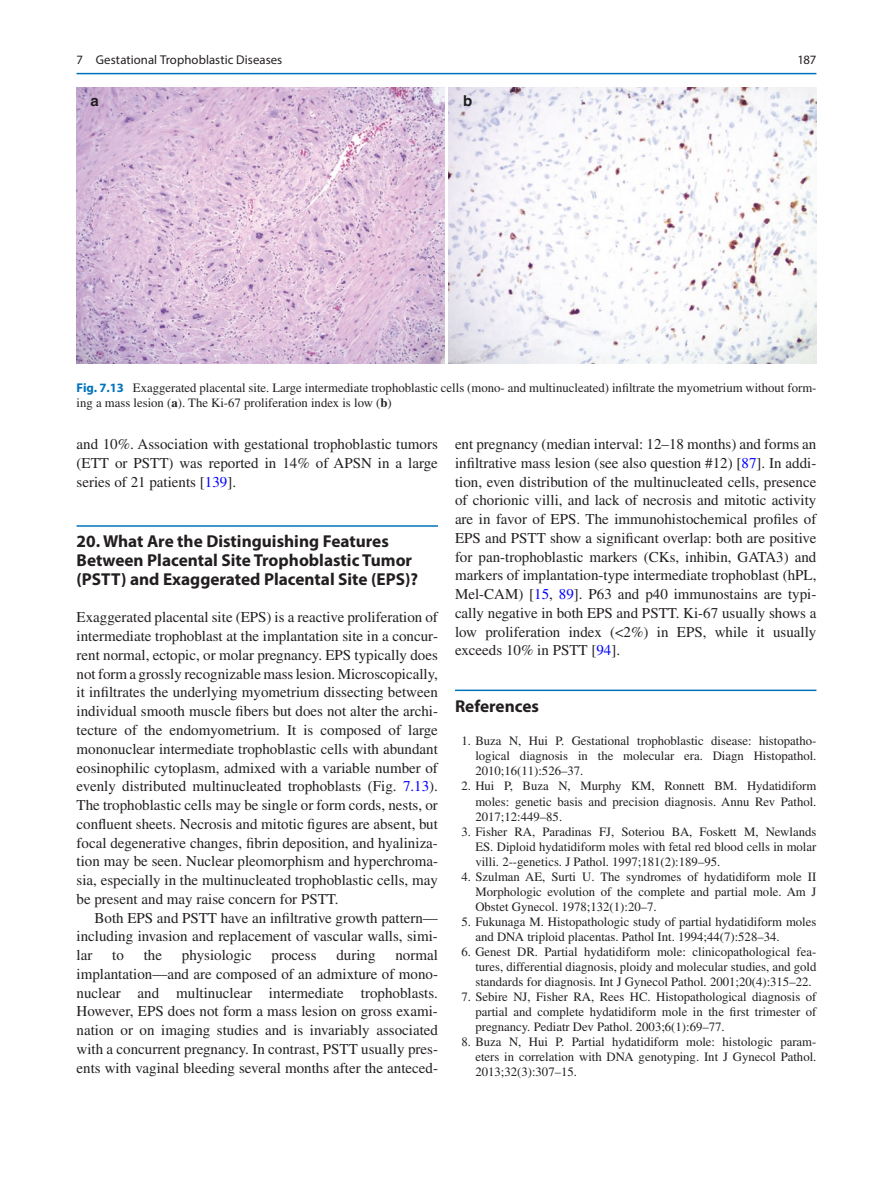
<style>
.page{position:relative;width:893px;height:1187px;background:#fff}
.page>*{position:absolute;margin:0;border:0;box-sizing:border-box;transform-origin:0 0}
.t1{font:700 17.25px/18.8px "Myriad Pro";color:#231f20}
.t2{font:15px/18.8px "Times LT Std";color:#231f20;text-align:justify}
.t3{font:700 15px "Helvetica";color:#1d1e1f}
.t4{font:12.75px/15px "Times LT Std";color:#231f20;text-align:justify}
.t5{font:12.75px "Myriad Pro Regular 3";letter-spacing:.005em;color:#231f20}
.t6{font:12.75px "Myriad Pro";color:#231f20}
.s1{font-family:"Myriad Pro";font-weight:700;color:#0073bc}
.s2{font-weight:700}
.s3{color:#00f}
</style>
<div class="page">
<hr style="left:77px;top:525px;width:361px;height:1px;background:#0073bc">
<hr style="left:455px;top:689px;width:361px;height:2px;background:#0073bc">
<img style="left:77px;top:88px;width:367px;height:275px">
<img style="left:449px;top:88px;width:367px;height:275px">
<hr style="left:77px;top:73px;width:739px;height:1px;background:#0073bc">
<p class="t5" style="left:77px;top:52px;width:207px">7 Gestational Trophoblastic Diseases</p>
<p class="t3" style="left:91px;top:91px;width:10px">a</p>
<p class="t3" style="left:463px;top:91px;width:11px">b</p>
<p class="t6" style="left:798px;top:52px;width:20px">187</p>
<p class="t4" style="left:77px;top:380px;width:741px"><span class="s1">Fig. 7.13</span> Exaggerated placental site. Large intermediate trophoblastic cells (mono- and multinucleated) infiltrate the myometrium without form&shy;ing a mass lesion (<span class="s2">a</span>). The Ki-67 proliferation index is low (<span class="s2">b</span>)</p>
<p class="t2" style="left:77px;top:434px;width:363px">and 10%. Association with gestational trophoblastic tumors (ETT or PSTT) was reported in 14% of APSN in a large series of 21 patients [<span class="s3">139</span>].</p>
<p class="t1" style="left:77px;top:531px;width:343px">20. What Are the Distinguishing Features<br>Between Placental Site Trophoblastic Tumor (PSTT) and Exaggerated Placental Site (EPS)?</p>
<p class="t2" style="left:77px;top:608px;width:363px">Exaggerated placental site (EPS) is a reactive proliferation of intermediate trophoblast at the implantation site in a concur&shy;rent normal, ectopic, or molar pregnancy. EPS typically does not form a grossly recognizable mass lesion. Microscopically, it infiltrates the underlying myometrium dissecting between individual smooth muscle fibers but does not alter the archi&shy;tecture of the endomyometrium. It is composed of large mononuclear intermediate trophoblastic cells with abundant eosinophilic cytoplasm, admixed with a variable number of evenly distributed multinucleated trophoblasts (Fig. <span class="s3">7.13</span>).<br>The trophoblastic cells may be single or form cords, nests, or confluent sheets. Necrosis and mitotic figures are absent, but focal degenerative changes, fibrin deposition, and hyaliniza&shy;tion may be seen. Nuclear pleomorphism and hyperchroma&shy;sia, especially in the multinucleated trophoblastic cells, may be present and may raise concern for PSTT.</p>
<p class="t2" style="left:77px;top:908px;width:363px;text-indent:18px">Both EPS and PSTT have an infiltrative growth pattern— including invasion and replacement of vascular walls, simi&shy;lar</p>
<p class="t2" style="left:77px;top:945px;width:363px;text-indent:319px">normal implantation—and are composed of an admixture of mono&shy;nuclear and multinuclear intermediate trophoblasts.<br>However, EPS does not form a mass lesion on gross exami&shy;nation or on imaging studies and is invariably associated with a concurrent pregnancy. In contrast, PSTT usually pres&shy;ents with vaginal bleeding several months after the anteced-</p>
<p class="t2" style="left:112px;top:945px;width:13px">to</p>
<p class="t2" style="left:144px;top:945px;width:20px">the</p>
<p class="t2" style="left:182px;top:945px;width:71px">physiologic</p>
<p class="t2" style="left:272px;top:945px;width:46px">process</p>
<p class="t2" style="left:336px;top:945px;width:41px">during</p>
<p class="t2" style="left:455px;top:434px;width:363px">ent pregnancy (median interval: 12–18 months) and forms an infiltrative mass lesion (see also question #12) [<span class="s3">87</span>]. In addi&shy;tion, even distribution of the multinucleated cells, presence of chorionic villi, and lack of necrosis and mitotic activity are in favor of EPS. The immunohistochemical profiles of EPS and PSTT show a significant overlap: both are positive for pan-trophoblastic markers (CKs, inhibin, GATA3) and markers of implantation-type intermediate trophoblast (hPL, Mel-CAM) [<span class="s3">15</span>, <span class="s3">89</span>]. P63 and p40 immunostains are typi&shy;cally negative in both EPS and PSTT. Ki-67 usually shows a low proliferation index (&lt;2%) in EPS, while it usually exceeds 10% in PSTT [<span class="s3">94</span>].</p>
<p class="t1" style="left:455px;top:696px;width:85px">References</p>
<p class="t4" style="left:475px;top:733px;width:343px;text-indent:-14px">1. Buza N, Hui P. Gestational trophoblastic disease: histopatho&shy;logical diagnosis in the molecular era. Diagn Histopathol.<br>2010;16(11):526–37.</p>
<p class="t4" style="left:475px;top:778px;width:343px;text-indent:-14px">2. Hui P, Buza N, Murphy KM, Ronnett BM. Hydatidiform moles: genetic basis and precision diagnosis. Annu Rev Pathol.<br>2017;12:449–85.</p>
<p class="t4" style="left:475px;top:823px;width:342px;text-indent:-14px">3. Fisher RA, Paradinas FJ, Soteriou BA, Foskett M, Newlands ES. Diploid hydatidiform moles with fetal red blood cells in molar villi. 2--genetics. J Pathol. 1997;181(2):189–95.</p>
<p class="t4" style="left:475px;top:868px;width:343px;text-indent:-14px">4. Szulman AE, Surti U. The syndromes of hydatidiform mole II Morphologic evolution of the complete and partial mole. Am J Obstet Gynecol. 1978;132(1):20–7.</p>
<p class="t4" style="left:475px;top:913px;width:343px;text-indent:-14px">5. Fukunaga M. Histopathologic study of partial hydatidiform moles and DNA triploid placentas. Pathol Int. 1994;44(7):528–34.</p>
<p class="t4" style="left:475px;top:943px;width:343px;text-indent:-14px">6. Genest DR. Partial hydatidiform mole: clinicopathological fea&shy;tures, differential diagnosis, ploidy and molecular studies, and gold standards for diagnosis. Int J Gynecol Pathol. 2001;20(4):315–22.</p>
<p class="t4" style="left:475px;top:988px;width:343px;text-indent:-14px">7. Sebire NJ, Fisher RA, Rees HC. Histopathological diagnosis of partial and complete hydatidiform mole in the first trimester of pregnancy. Pediatr Dev Pathol. 2003;6(1):69–77.</p>
<p class="t4" style="left:475px;top:1033px;width:343px;text-indent:-14px">8. Buza N, Hui P. Partial hydatidiform mole: histologic param&shy;eters in correlation with DNA genotyping. Int J Gynecol Pathol.<br>2013;32(3):307–15.</p>
</div>
